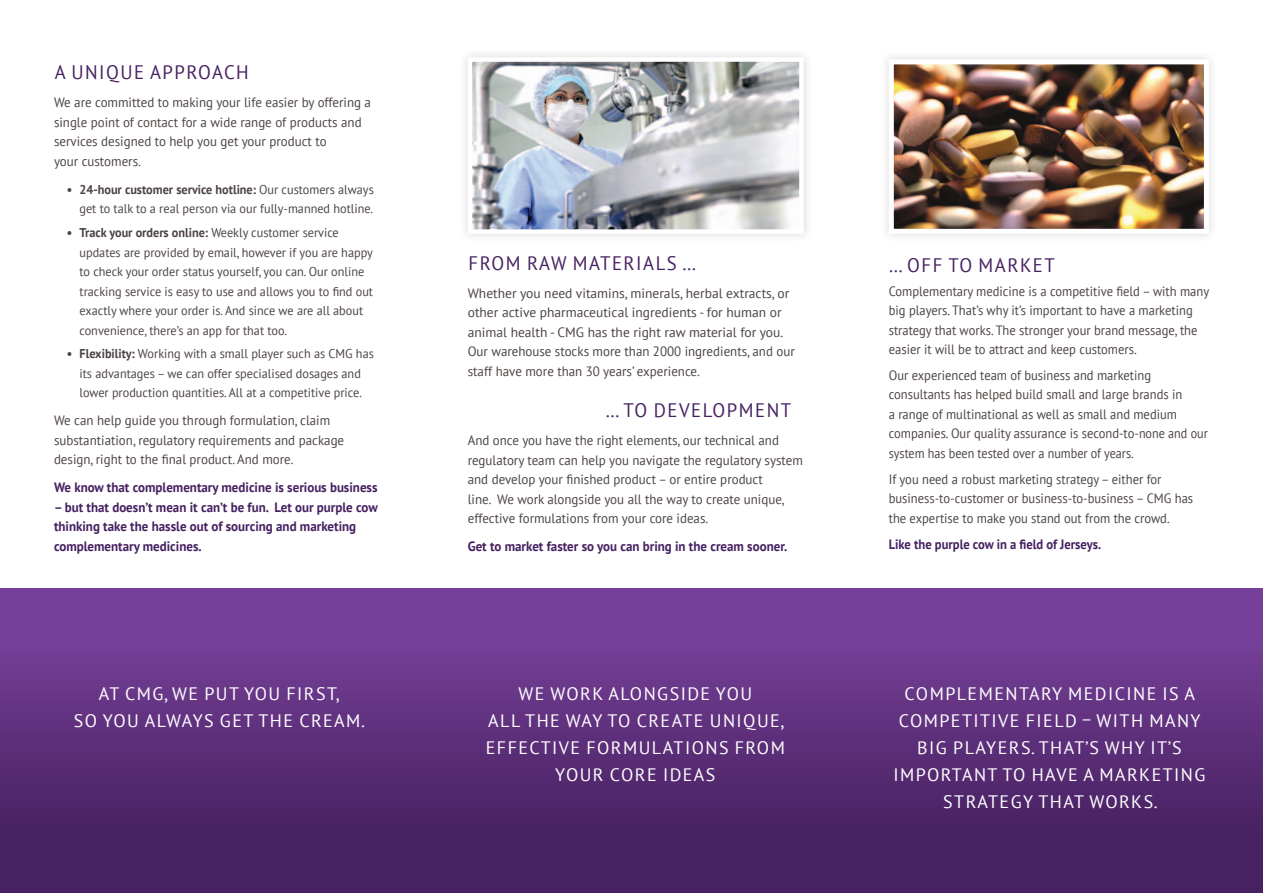
<style>
.page{position:relative;width:1263px;height:893px;background:#fff}
.page>*{position:absolute;margin:0;border:0;box-sizing:border-box;transform-origin:0 0}
.t1{font:19.5px "PT Sans";letter-spacing:.08em;color:#462161;scale:.96 1}
.t2{font:18px/27px "PT Sans";letter-spacing:.08em;color:#fff;text-align:center}
.t3{font:13.5px/19.5px "PT Sans";color:#4b4341;scale:.93 1}
.t4{font:13.5px/19.5px "PT Sans";color:#4b4341;scale:.96 1}
.t5{font:13.5px/19.5px "PT Sans";color:#4b4341}
.t6{font:700 13.5px/19.5px "PT Sans";color:#462161;scale:.96 1}
.t7{font:700 13.5px "PT Sans";color:#462161;scale:.93 1}
.t8{font:12.75px/19.5px "PT Sans";color:#4b4341;scale:.96 1}
.s1{font-weight:700}
</style>
<div class="page">
<div style="left:0;top:589px;width:1263px;height:304px;background:linear-gradient(to bottom,#7a449f,#401c59)"></div>
<div style="left:458px;top:47px;width:355px;height:196px;background:#f8f7f8"></div>
<img style="left:473px;top:62px;width:326px;height:167px">
<div style="left:468px;top:57px;width:336px;height:177px;border:4px solid #fff"></div>
<div style="left:879px;top:50px;width:339px;height:193px;background:#f8f7f8"></div>
<img style="left:895px;top:65px;width:308px;height:163px">
<div style="left:889px;top:59px;width:320px;height:175px;border:5px solid #fff"></div>
<h1 class="t1" style="left:55px;top:60px;width:204px">A unique approach</h1>
<p class="t4" style="left:54px;top:93px;width:332px">We are committed to making your life easier by offering a single point of contact for a wide range of products and services designed to help you get your product to<br>your customers.</p>
<p class="t8" style="left:67px;top:179px;width:321px;text-align:right"><span class="s1">• 24-hour customer service hotline:</span> Our customers always get to talk to a real person via our fully-manned hotline.</p>
<p class="t8" style="left:80px;top:223px;width:307px;text-indent:-13px"><span class="s1">• Track your orders online:</span> Weekly customer service updates are provided by email, however if you are happy to check your order status yourself, you can. Our online tracking service is easy to use and allows you to find out exactly where your order is. And since we are all about convenience, there’s an app for that too.</p>
<p class="t8" style="left:67px;top:344px;width:282px"><span class="s1">• Flexibility:</span> Working with a small player such as CMG</p>
<p class="t8" style="left:80px;top:344px;width:308px;text-indent:276px">has its advantages – we can offer specialised dosages and lower production quantities. All at a competitive price.</p>
<p class="t4" style="left:54px;top:411px;width:304px">We can help guide you through formulation, claim substantiation, regulatory requirements and package design, right to the final product. And more.</p>
<p class="t6" style="left:54px;top:478px;width:338px">We know that complementary medicine is serious business</p>
<p class="t6" style="left:54px;top:497px;width:339px">– but that doesn’t mean it can’t be fun. Let our purple cow thinking take the hassle out of sourcing and marketing complementary medicines.</p>
<h1 class="t1" style="left:468px;top:250px;width:239px">From raw materials …</h1>
<p class="t5" style="left:468px;top:283px;width:323px">Whether you need vitamins, minerals, herbal extracts, or other active pharmaceutical ingredients - for human or animal health - CMG</p>
<p class="t5" style="left:468px;top:322px;width:329px;text-indent:120px">has the right raw material for you.<br>Our warehouse stocks more than 2000 ingredients, and our staff have more than 30 years’ experience.</p>
<h1 class="t1" style="left:605px;top:398px;width:195px">… to development</h1>
<p class="t4" style="left:468px;top:430px;width:351px">And once you have the right elements, our technical and regulatory team can help you navigate the regulatory system and develop your finished product – or entire product<br>line. We work alongside you all the way to create unique, effective formulations from your core ideas.</p>
<p class="t6" style="left:468px;top:536px;width:334px">Get to market faster so you can bring in the cream sooner.</p>
<h1 class="t1" style="left:889px;top:252px;width:175px">… off to market</h1>
<p class="t3" style="left:889px;top:281px;width:346px">Complementary medicine is a competitive field – with many big players. That’s why it’s important to have a marketing strategy that works. The stronger your brand message, the easier it will be to attract and keep customers.</p>
<p class="t3" style="left:889px;top:365px;width:345px">Our experienced team of business and marketing consultants has helped build small and large brands in<br>a range of multinational as well as small and medium companies. Our quality assurance is second-to-none and our system has been tested over a number of years.</p>
<p class="t3" style="left:889px;top:469px;width:295px">I f you need a robust marketing strategy – either for business-to-customer or business-to-business – CMG</p>
<p class="t3" style="left:1175px;top:488px;width:21px">has</p>
<p class="t3" style="left:889px;top:508px;width:304px">the expertise to make you stand out from the crowd.</p>
<p class="t7" style="left:889px;top:535px;width:230px">Like the purple cow in a field of Jerseys.</p>
<h2 class="t2" style="left:74px;top:679px;width:293px;text-align:left;text-indent:91px">, we put you f irst, so you always get the cream.</h2>
<h2 class="t2" style="left:486px;top:679px;width:300px">We work alongside you<br>all the way to create unique, effective formulations from your core ideas</h2>
<h2 class="t2" style="left:893px;top:679px;width:313px">Complementary medicine is a competitive f ield – with many big players. That’s why it’s important to have a marketing strategy that works.</h2>
<h2 class="t2" style="left:99px;top:679px;width:40px">At CMG</h2>
</div>
